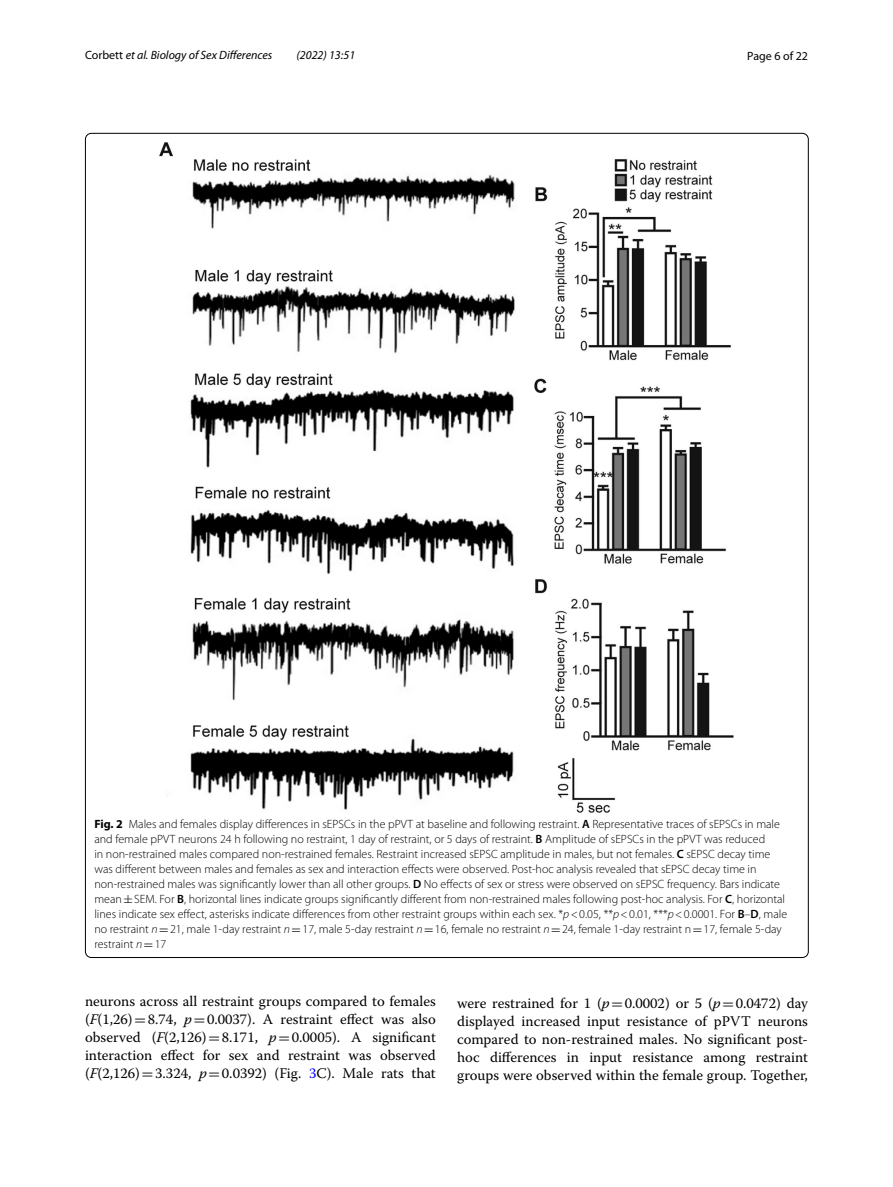
<style>
.page{position:relative;width:893px;height:1187px;background:#fff}
.page>*{position:absolute;margin:0;border:0;box-sizing:border-box;transform-origin:0 0}
.t1{font:14.7px/18px "Warnock Pro";color:#000;text-align:justify}
.t2{font:300 12px/15px "Myriad Pro";color:#000}
.t3{font:italic 12px "Myriad Pro";color:#000}
.t4{font:12px "Myriad Pro";color:#000}
.s1{font-style:normal}
.s2{font-weight:700}
.s3{font-weight:600}
.s4{font-family:"MTSY";font-weight:400}
.s5{font-style:italic}
.s6{font-family:"MTSY"}
.s7{color:#00f}
</style>
<div class="page">
<img style="left:160px;top:142px;width:574px;height:670px">
<p class="t3" style="left:85px;top:48px;width:189px"><span class="s1">Corbett</span> et al. Biology of Sex Differences</p>
<p class="t3" style="left:296px;top:48px;width:60px">(2022) 13:51</p>
<p class="t4" style="left:747px;top:48px;width:62px">Page 6 of 22</p>
<p class="t2" style="left:94px;top:816px;width:694px"><span class="s2">Fig. 2</span> Males and females display differences in sEPSCs in the pPVT at baseline and following restraint. <span class="s3">A</span> Representative traces of sEPSCs in male and female pPVT neurons 24 h following no restraint, 1 day of restraint, or 5 days of restraint. <span class="s3">B</span> Amplitude of sEPSCs in the pPVT was reduced<br>in non-restrained males compared non-restrained females. Restraint increased sEPSC amplitude in males, but not females. <span class="s3">C</span> sEPSC decay time was different between males and females as sex and interaction effects were observed. Post-hoc analysis revealed that sEPSC decay time in non-restrained males was significantly lower than all other groups. <span class="s3">D</span> No effects of sex or stress were observed on sEPSC frequency. Bars indicate mean<span class="s4">±</span>SEM. For <span class="s3">B</span>, horizontal lines indicate groups significantly different from non-restrained males following post-hoc analysis. For <span class="s3">C</span>, horizontal lines indicate sex effect, asterisks indicate differences from other restraint groups within each sex. *<span class="s5">p</span>&lt;0.05, **<span class="s5">p</span>&lt;0.01, ***<span class="s5">p</span>&lt;0.0001. For <span class="s3">B</span>–<span class="s3">D</span>, male no restraint <span class="s5">n</span><span class="s4">=</span>21, male 1-day restraint <span class="s5">n</span><span class="s4">=</span>17, male 5-day restraint <span class="s5">n</span><span class="s4">=</span>16, female no restraint <span class="s5">n</span><span class="s4">=</span>24, female 1-day restraint n<span class="s4">=</span>17, female 5-day restraint <span class="s5">n</span><span class="s4">=</span>17</p>
<p class="t1" style="left:85px;top:991px;width:352px">neurons across all restraint groups compared to females (<span class="s5">F</span>(1,26)<span class="s6">=</span>8.74, <span class="s5">p</span><span class="s6">=</span>0.0037). A restraint effect was also observed (<span class="s5">F</span>(2,126)<span class="s6">=</span>8.171, <span class="s5">p</span><span class="s6">=</span>0.0005). A significant interaction effect for sex and restraint was observed (<span class="s5">F</span>(2,126)<span class="s6">=</span>3.324, <span class="s5">p</span><span class="s6">=</span>0.0392) (Fig. <span class="s7">3</span>C). Male rats that</p>
<p class="t1" style="left:457px;top:993px;width:352px">were restrained for 1 (<span class="s5">p</span><span class="s6">=</span>0.0002) or 5 (<span class="s5">p</span><span class="s6">=</span>0.0472) day displayed increased input resistance of pPVT neurons compared to non-restrained males. No significant post&shy;hoc differences in input resistance among restraint groups were observed within the female group. Together,</p>
</div>
